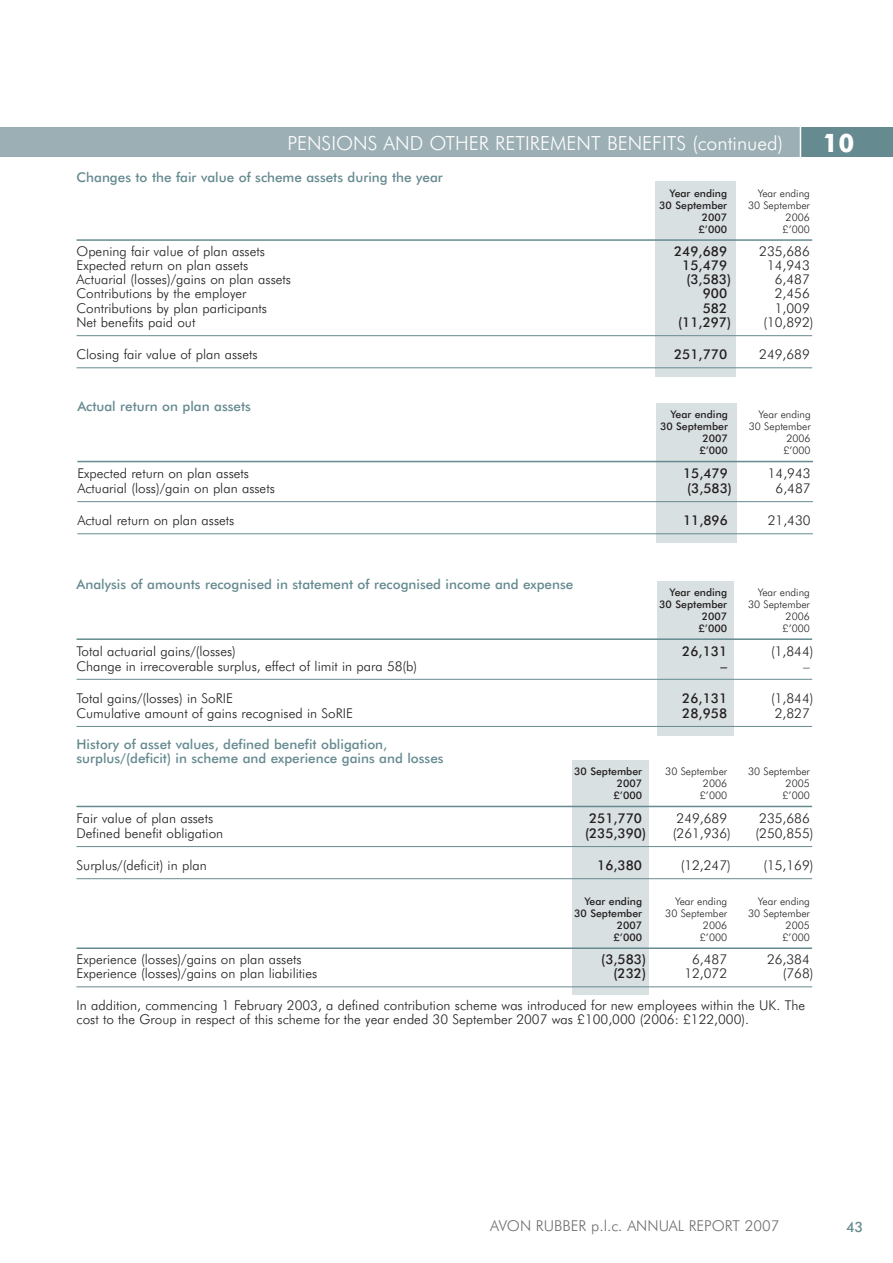
<style>
.page{position:relative;width:893px;height:1263px;background:#fff}
.page>*{position:absolute;margin:0;border:0;box-sizing:border-box;transform-origin:0 0}
.t1{font:700 25.5px "Futura BT";color:#fff}
.t2{font:300 19.5px "Futura BT";color:#fff}
.t3{font:300 15px "Futura BT";color:#6c6d70}
.t4{font:500 14.25px "Futura BT";color:#658a90}
.t5{font:300 13.5px/14.2px "Futura BT";color:#231f20}
.t6{font:500 13.5px/14.2px "Futura BT";color:#658a90}
.t7{font:500 13.5px "Futura BT";color:#231f20}
.t8{font:300 10.5px "Futura BT";color:#231f20}
.t9{font:500 10.5px "Futura BT";color:#231f20}
</style>
<div class="page">
<div style="left:657px;top:581px;width:77px;height:155px;background:#d9e0e2"></div>
<div style="left:572px;top:760px;width:77px;height:235px;background:#d9e0e2"></div>
<hr style="left:77px;top:638px;width:735px;height:2px;background:#658a90">
<hr style="left:77px;top:679px;width:735px;height:1px;background:#658a90">
<hr style="left:77px;top:726px;width:735px;height:1px;background:#658a90">
<hr style="left:77px;top:806px;width:735px;height:1px;background:#658a90">
<hr style="left:77px;top:846px;width:735px;height:1px;background:#658a90">
<hr style="left:77px;top:878px;width:735px;height:1px;background:#658a90">
<hr style="left:77px;top:947px;width:735px;height:2px;background:#658a90">
<hr style="left:77px;top:986px;width:735px;height:1px;background:#658a90">
<div style="left:656px;top:403px;width:80px;height:140px;background:#d9e0e2"></div>
<hr style="left:77px;top:461px;width:736px;height:1px;background:#658a90">
<hr style="left:77px;top:501px;width:736px;height:1px;background:#658a90">
<hr style="left:77px;top:533px;width:736px;height:1px;background:#658a90">
<div style="left:655px;top:181px;width:81px;height:196px;background:#d9e0e2"></div>
<hr style="left:77px;top:239px;width:735px;height:2px;background:#658a90">
<hr style="left:77px;top:335px;width:735px;height:1px;background:#658a90">
<hr style="left:77px;top:368px;width:735px;height:1px;background:#658a90">
<div style="left:0;top:127px;width:892px;height:30px;background:#9cafb4"></div>
<div style="left:801px;top:127px;width:92px;height:30px;background:#658a90"></div>
<hr style="left:800px;top:126px;width:1px;height:34px;background:#fff">
<h2 class="t2" style="left:287px;top:135px;width:497px">PENSIONS AND OTHER RETIREMENT BENEFITS (continued)</h2>
<h1 class="t1" style="left:823px;top:132px;width:33px">10</h1>
<p class="t6" style="left:77px;top:171px;width:368px">Changes to the fair value of scheme assets during the year</p>
<p class="t9" style="left:670px;top:189px;width:59px">Year ending</p>
<p class="t8" style="left:758px;top:189px;width:54px">Year ending</p>
<p class="t9" style="left:659px;top:201px;width:69px">30 September</p>
<p class="t8" style="left:748px;top:201px;width:63px">30 September</p>
<p class="t9" style="left:702px;top:213px;width:27px">2007</p>
<p class="t8" style="left:786px;top:213px;width:26px">2006</p>
<p class="t9" style="left:699px;top:225px;width:30px">£’000</p>
<p class="t8" style="left:783px;top:225px;width:29px">£’000</p>
<p class="t5" style="left:77px;top:245px;width:190px">Opening fair value of plan assets</p>
<p class="t7" style="left:674px;top:245px;width:55px">249,689</p>
<p class="t5" style="left:759px;top:245px;width:52px">235,686</p>
<p class="t5" style="left:77px;top:259px;width:173px">Expected return on plan assets</p>
<p class="t7" style="left:682px;top:260px;width:46px">15,479</p>
<p class="t5" style="left:767px;top:259px;width:44px">14,943</p>
<p class="t5" style="left:77px;top:273px;width:216px">Actuarial (losses)/gains on plan assets</p>
<p class="t7" style="left:686px;top:274px;width:46px">(3,583)</p>
<p class="t5" style="left:775px;top:273px;width:36px">6,487</p>
<p class="t5" style="left:77px;top:288px;width:171px">Contributions by the employer</p>
<p class="t7" style="left:703px;top:288px;width:26px">900</p>
<p class="t5" style="left:775px;top:288px;width:36px">2,456</p>
<p class="t5" style="left:77px;top:302px;width:192px">Contributions by plan participants</p>
<p class="t7" style="left:703px;top:302px;width:26px">582</p>
<p class="t5" style="left:775px;top:302px;width:36px">1,009</p>
<p class="t5" style="left:77px;top:316px;width:120px">Net benefits paid out</p>
<p class="t7" style="left:678px;top:317px;width:55px">(11,297)</p>
<p class="t5" style="left:763px;top:316px;width:52px">(10,892)</p>
<p class="t5" style="left:77px;top:348px;width:183px">Closing fair value of plan assets</p>
<p class="t7" style="left:674px;top:349px;width:55px">251,770</p>
<p class="t5" style="left:759px;top:348px;width:52px">249,689</p>
<p class="t6" style="left:77px;top:400px;width:175px">Actual return on plan assets</p>
<p class="t9" style="left:670px;top:410px;width:59px">Year ending</p>
<p class="t8" style="left:759px;top:410px;width:54px">Year ending</p>
<p class="t9" style="left:660px;top:422px;width:69px">30 September</p>
<p class="t8" style="left:749px;top:422px;width:63px">30 September</p>
<p class="t9" style="left:703px;top:434px;width:27px">2007</p>
<p class="t8" style="left:786px;top:434px;width:26px">2006</p>
<p class="t9" style="left:699px;top:446px;width:30px">£’000</p>
<p class="t8" style="left:783px;top:446px;width:29px">£’000</p>
<p class="t5" style="left:77px;top:467px;width:173px">Expected return on plan assets</p>
<p class="t7" style="left:683px;top:468px;width:46px">15,479</p>
<p class="t5" style="left:768px;top:467px;width:44px">14,943</p>
<p class="t5" style="left:77px;top:482px;width:199px">Actuarial (loss)/gain on plan assets</p>
<p class="t7" style="left:687px;top:483px;width:46px">(3,583)</p>
<p class="t5" style="left:776px;top:482px;width:36px">6,487</p>
<p class="t5" style="left:77px;top:514px;width:159px">Actual return on plan assets</p>
<p class="t7" style="left:683px;top:515px;width:46px">11,896</p>
<p class="t5" style="left:768px;top:514px;width:44px">21,430</p>
<p class="t6" style="left:77px;top:578px;width:498px">Analysis of amounts recognised in statement of recognised income and expense</p>
<p class="t9" style="left:670px;top:588px;width:59px">Year ending</p>
<p class="t8" style="left:758px;top:588px;width:54px">Year ending</p>
<p class="t9" style="left:659px;top:600px;width:69px">30 September</p>
<p class="t8" style="left:748px;top:600px;width:63px">30 September</p>
<p class="t9" style="left:702px;top:612px;width:27px">2007</p>
<p class="t8" style="left:786px;top:612px;width:26px">2006</p>
<p class="t9" style="left:699px;top:624px;width:30px">£’000</p>
<p class="t8" style="left:783px;top:624px;width:29px">£’000</p>
<p class="t5" style="left:77px;top:645px;width:161px">Total actuarial gains/(losses)</p>
<p class="t7" style="left:682px;top:645px;width:46px">26,131</p>
<p class="t5" style="left:771px;top:645px;width:44px">(1,844)</p>
<p class="t5" style="left:77px;top:660px;width:342px">Change in irrecoverable surplus, effect of limit in para 58(b)</p>
<p class="t7" style="left:720px;top:660px;width:8px">–</p>
<p class="t5" style="left:803px;top:660px;width:8px">–</p>
<p class="t5" style="left:77px;top:692px;width:158px">Total gains/(losses) in SoRIE</p>
<p class="t7" style="left:682px;top:692px;width:46px">26,131</p>
<p class="t5" style="left:771px;top:692px;width:44px">(1,844)</p>
<p class="t5" style="left:77px;top:707px;width:278px">Cumulative amount of gains recognised in SoRIE</p>
<p class="t7" style="left:682px;top:707px;width:46px">28,958</p>
<p class="t5" style="left:775px;top:707px;width:36px">2,827</p>
<p class="t6" style="left:77px;top:738px;width:369px">History of asset values, defined benefit obligation, surplus/(deficit) in scheme and experience gains and losses</p>
<p class="t9" style="left:574px;top:767px;width:69px">30 September</p>
<p class="t8" style="left:665px;top:767px;width:63px">30 September</p>
<p class="t8" style="left:748px;top:767px;width:63px">30 September</p>
<p class="t9" style="left:617px;top:779px;width:27px">2007</p>
<p class="t8" style="left:703px;top:779px;width:26px">2006</p>
<p class="t8" style="left:786px;top:779px;width:26px">2005</p>
<p class="t9" style="left:614px;top:791px;width:30px">£’000</p>
<p class="t8" style="left:700px;top:791px;width:29px">£’000</p>
<p class="t8" style="left:783px;top:791px;width:29px">£’000</p>
<p class="t5" style="left:77px;top:812px;width:138px">Fair value of plan assets</p>
<p class="t7" style="left:589px;top:813px;width:55px">251,770</p>
<p class="t5" style="left:677px;top:812px;width:52px">249,689</p>
<p class="t5" style="left:759px;top:812px;width:52px">235,686</p>
<p class="t5" style="left:77px;top:827px;width:148px">Defined benefit obligation</p>
<p class="t7" style="left:585px;top:828px;width:63px">(235,390)</p>
<p class="t5" style="left:673px;top:827px;width:59px">(261,936)</p>
<p class="t5" style="left:756px;top:827px;width:59px">(250,855)</p>
<p class="t5" style="left:77px;top:859px;width:132px">Surplus/(deficit) in plan</p>
<p class="t7" style="left:597px;top:860px;width:46px">16,380</p>
<p class="t5" style="left:681px;top:859px;width:52px">(12,247)</p>
<p class="t5" style="left:763px;top:859px;width:52px">(15,169)</p>
<p class="t9" style="left:585px;top:897px;width:59px">Year ending</p>
<p class="t8" style="left:675px;top:897px;width:54px">Year ending</p>
<p class="t8" style="left:758px;top:897px;width:54px">Year ending</p>
<p class="t9" style="left:574px;top:909px;width:69px">30 September</p>
<p class="t8" style="left:665px;top:909px;width:63px">30 September</p>
<p class="t8" style="left:748px;top:909px;width:63px">30 September</p>
<p class="t9" style="left:617px;top:921px;width:27px">2007</p>
<p class="t8" style="left:703px;top:921px;width:26px">2006</p>
<p class="t8" style="left:786px;top:921px;width:26px">2005</p>
<p class="t9" style="left:614px;top:933px;width:30px">£’000</p>
<p class="t8" style="left:700px;top:933px;width:29px">£’000</p>
<p class="t8" style="left:783px;top:933px;width:29px">£’000</p>
<p class="t5" style="left:77px;top:953px;width:227px">Experience (losses)/gains on plan assets</p>
<p class="t7" style="left:601px;top:954px;width:46px">(3,583)</p>
<p class="t5" style="left:692px;top:953px;width:36px">6,487</p>
<p class="t5" style="left:767px;top:953px;width:44px">26,384</p>
<p class="t5" style="left:77px;top:967px;width:242px">Experience (losses)/gains on plan liabilities</p>
<p class="t7" style="left:613px;top:968px;width:34px">(232)</p>
<p class="t5" style="left:684px;top:967px;width:44px">12,072</p>
<p class="t5" style="left:783px;top:967px;width:32px">(768)</p>
<p class="t5" style="left:77px;top:999px;width:730px">In addition, commencing 1 February 2003, a defined contribution scheme was introduced for new employees within the UK. The cost to the Group in respect of this scheme for the year ended 30 September 2007 was £100,000 (2006: £122,000).</p>
<p class="t3" style="left:490px;top:1220px;width:291px">AVON RUBBER p.l.c. ANNUAL REPORT 2007</p>
<p class="t4" style="left:846px;top:1221px;width:18px">43</p>
</div>
